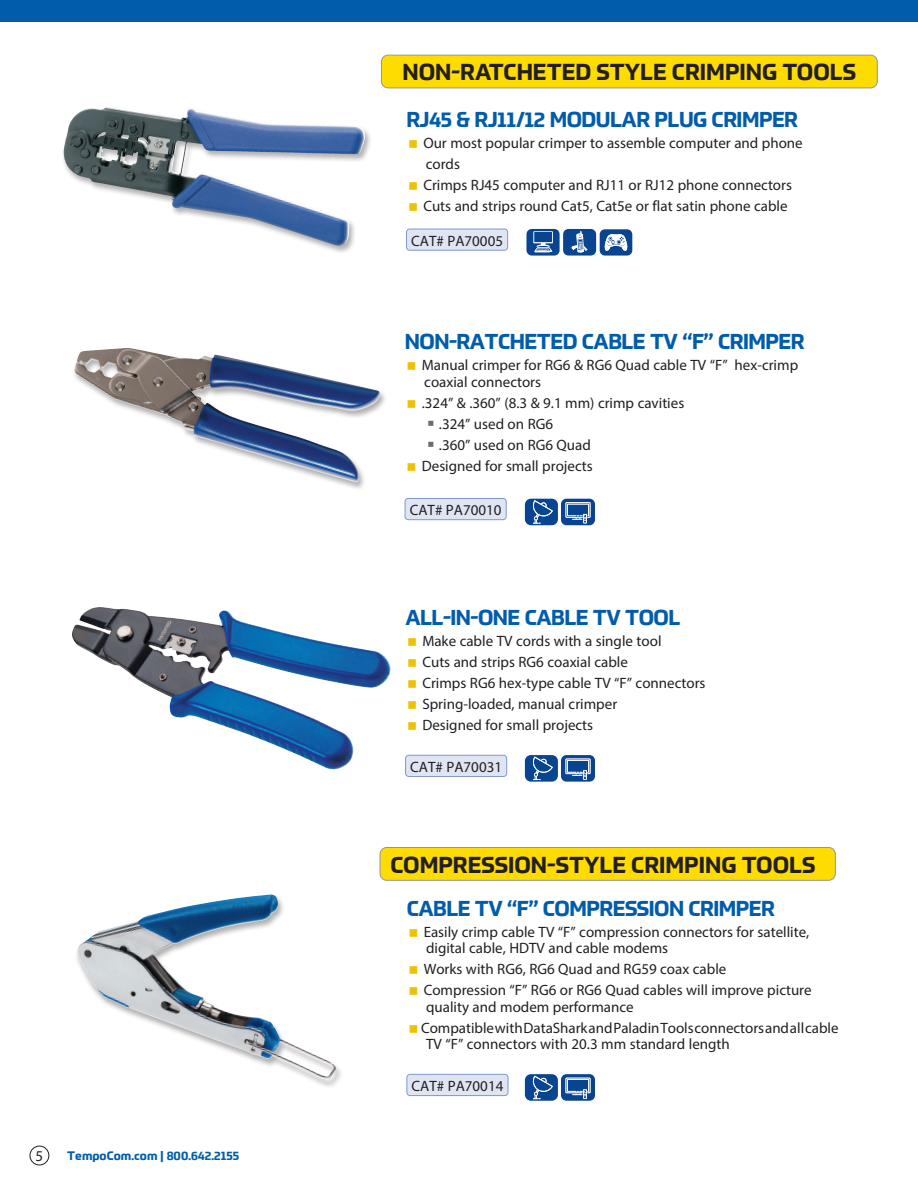
<style>
.page{position:relative;width:918px;height:1188px;background:#fff}
.page>*{position:absolute;margin:0;border:0;box-sizing:border-box;transform-origin:0 0}
.t1{font:700 22.5px "Prometo";color:#231f20}
.Product_Name{font:700 21px "Prometo";letter-spacing:-.025em;color:#015dab}
.BULLETS{font:15px/21px "Myriad Pro";color:#231f20}
.prod_number{font:15px "Myriad Pro";color:#231f20}
.t2{font:700 12px "Prometo";color:#015dab}
</style>
<div class="page">
<div style="left:30px;top:1146px;width:19px;height:19px;border:1px solid #231f20;border-radius:50%"></div>
<div style="left:0;top:0;width:918px;height:22px;background:#015dab"></div>
<div style="left:380px;top:847px;width:455px;height:33px;background:#ffdc01;border-radius:7px"></div>
<div style="left:380px;top:847px;width:456px;height:33px;border:1px solid #939598;border-radius:7px"></div>
<div style="left:381px;top:55px;width:496px;height:33px;background:#ffdc01;border-radius:7px"></div>
<div style="left:381px;top:55px;width:497px;height:33px;border:1px solid #939598;border-radius:7px"></div>
<div style="left:61px;top:106px;width:311px;height:149px;background:#231f20;opacity:.35"></div>
<img style="left:64px;top:106px;width:285px;height:140px">
<div style="left:407px;top:229px;width:101px;height:21px;background:#e0e5f3;border-radius:3px"></div>
<div style="left:406px;top:229px;width:102px;height:21px;border:1px solid #7f99cd;border-radius:3px"></div>
<svg style="left:526px;top:229px;width:106px;height:27px"></svg>
<img style="left:75px;top:348px;width:305px;height:135px">
<div style="left:405px;top:498px;width:101px;height:22px;background:#e0e5f3;border-radius:3px"></div>
<div style="left:405px;top:498px;width:101px;height:22px;border:1px solid #7f99cd;border-radius:3px"></div>
<svg style="left:525px;top:499px;width:70px;height:26px;background:#406ea9"></svg>
<img style="left:72px;top:608px;width:282px;height:162px">
<div style="left:406px;top:755px;width:101px;height:21px;background:#e0e5f3;border-radius:3px"></div>
<div style="left:405px;top:755px;width:102px;height:22px;border:1px solid #7f99cd;border-radius:3px"></div>
<svg style="left:525px;top:755px;width:70px;height:27px;background:#4370ab"></svg>
<img style="left:77px;top:895px;width:259px;height:184px">
<div style="left:407px;top:1074px;width:101px;height:22px;background:#e0e5f3;border-radius:3px"></div>
<div style="left:407px;top:1074px;width:101px;height:22px;border:1px solid #7f99cd;border-radius:3px"></div>
<svg style="left:525px;top:1074px;width:70px;height:27px;background:#4470ab"></svg>
<p class="BULLETS" style="left:36px;top:1145px;width:9px">5</p>
<p class="t2" style="left:67px;top:1148px;width:174px">TempoCom.com | 800.642.2155</p>
<p class="t1" style="left:402px;top:58px;width:455px">NON-RATCHETED STYLE CRIMPING TOOLS</p>
<p class="Product_Name" style="left:406px;top:106px;width:393px">RJ45 &amp; RJ11/12 MODULAR PLUG CRIMPER</p>
<p class="BULLETS" style="left:423px;top:132px;width:381px">Our most popular crimper to assemble computer and phone cords</p>
<p class="BULLETS" style="left:423px;top:174px;width:370px">Crimps RJ45 computer and RJ11 or RJ12 phone connectors</p>
<p class="BULLETS" style="left:423px;top:195px;width:366px">Cuts and strips round Cat5, Cat5e or flat satin phone cable</p>
<p class="prod_number" style="left:411px;top:231px;width:93px">CAT# PA70005</p>
<p class="Product_Name" style="left:405px;top:329px;width:401px">NON-RATCHETED CABLE TV “F” CRIMPER</p>
<p class="BULLETS" style="left:422px;top:354px;width:378px">Manual crimper for RG6 &amp; RG6 Quad cable TV “F” hex-crimp</p>
<p class="BULLETS" style="left:424px;top:371px;width:118px">coaxial connectors</p>
<p class="BULLETS" style="left:422px;top:392px;width:264px">.324” &amp; .360” (8.3 &amp; 9.1 mm) crimp cavities</p>
<p class="BULLETS" style="left:439px;top:413px;width:116px">.324” used on RG6</p>
<p class="BULLETS" style="left:439px;top:434px;width:153px">.360” used on RG6 Quad</p>
<p class="BULLETS" style="left:422px;top:455px;width:172px">Designed for small projects</p>
<p class="prod_number" style="left:410px;top:501px;width:93px">CAT# PA70010</p>
<p class="Product_Name" style="left:405px;top:604px;width:277px">ALL-IN-ONE CABLE TV TOOL</p>
<p class="BULLETS" style="left:422px;top:630px;width:241px">Make cable TV cords with a single tool</p>
<p class="BULLETS" style="left:422px;top:651px;width:207px">Cuts and strips RG6 coaxial cable</p>
<p class="BULLETS" style="left:422px;top:672px;width:285px">Crimps RG6 hex-type cable TV “F” connectors</p>
<p class="BULLETS" style="left:422px;top:693px;width:196px">Spring-loaded, manual crimper</p>
<p class="BULLETS" style="left:422px;top:714px;width:172px">Designed for small projects</p>
<p class="prod_number" style="left:410px;top:758px;width:93px">CAT# PA70031</p>
<p class="t1" style="left:390px;top:850px;width:426px">COMPRESSION-STYLE CRIMPING TOOLS</p>
<p class="Product_Name" style="left:407px;top:895px;width:370px">CABLE TV “F” COMPRESSION CRIMPER</p>
<p class="BULLETS" style="left:424px;top:921px;width:387px">Easily crimp cable TV “F” compression connectors for satellite,</p>
<p class="BULLETS" style="left:426px;top:938px;width:244px">digital cable, HDTV and cable modems</p>
<p class="BULLETS" style="left:424px;top:959px;width:304px">Works with RG6, RG6 Quad and RG59 coax cable</p>
<p class="BULLETS" style="left:424px;top:980px;width:390px">Compression “F” RG6 or RG6 Quad cables will improve picture</p>
<p class="BULLETS" style="left:426px;top:996px;width:209px">quality and modem performance</p>
<p class="BULLETS" style="left:421px;top:1017px;width:419px">Compatible with DataShark and Paladin Tools connectors and all cable</p>
<p class="BULLETS" style="left:426px;top:1034px;width:305px">TV “F” connectors with 20.3 mm standard length</p>
<p class="prod_number" style="left:411px;top:1077px;width:93px">CAT# PA70014</p>
</div>
